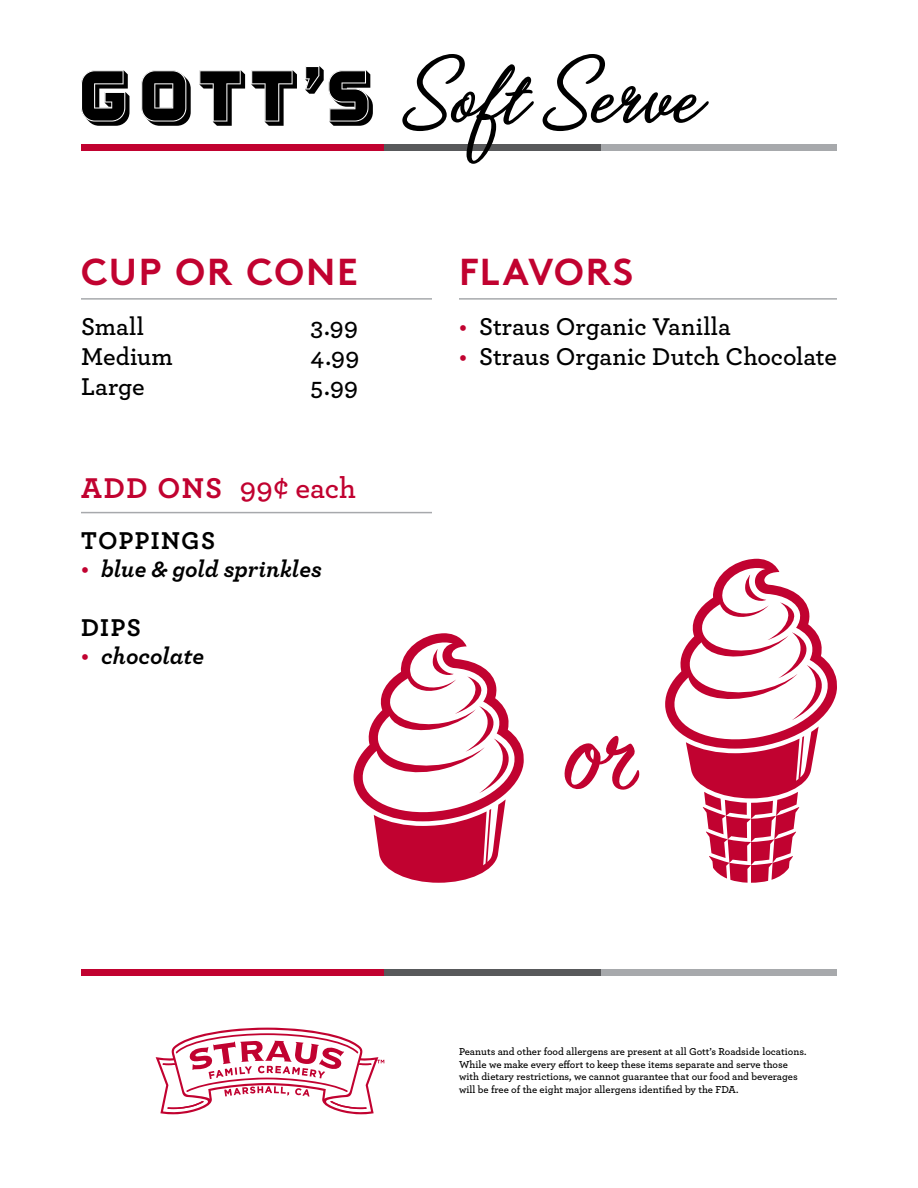
<style>
.page{position:relative;width:918px;height:1188px;background:#fff}
.page>*{position:absolute;margin:0;border:0;box-sizing:border-box;transform-origin:0 0}
.t1{font:700 37.5px "Brown Std";letter-spacing:.05em;color:#c10230}
.t2{font:600 30px "Archer";letter-spacing:-.005em;color:#c10230}
.t3{font:600 25.5px "Archer";color:#000}
.t4{font:700 25.5px "Archer";letter-spacing:.045em;color:#000}
.t5{font:italic 700 24px "Archer";letter-spacing:-.005em;color:#000}
.t6{font:600 10.5px/12.6px "Archer";color:#000}
.s1{font-weight:700}
.s2{font-weight:600;font-style:normal;font-size:25.5px;color:#c10230}
.s3{color:#c10230}
</style>
<div class="page">
<svg style="left:564px;top:736px;width:76px;height:54px"></svg>
<svg style="left:665px;top:559px;width:172px;height:324px"></svg>
<svg style="left:353px;top:633px;width:171px;height:250px"></svg>
<svg style="left:156px;top:1028px;width:228px;height:86px"></svg>
<hr style="left:81px;top:298px;width:351px;height:2px;background:#a7a9ac">
<hr style="left:81px;top:512px;width:351px;height:1px;background:#a7a9ac">
<hr style="left:459px;top:298px;width:378px;height:2px;background:#a7a9ac">
<div style="left:601px;top:969px;width:236px;height:6px;background:#a7a9ac"></div>
<div style="left:383px;top:969px;width:218px;height:6px;background:#58595b"></div>
<div style="left:81px;top:969px;width:302px;height:6px;background:#c10230"></div>
<svg style="left:81px;top:70px;width:48px;height:56px"></svg>
<svg style="left:141px;top:70px;width:50px;height:56px"></svg>
<svg style="left:199px;top:70px;width:46px;height:56px"></svg>
<svg style="left:305px;top:66px;width:68px;height:60px"></svg>
<svg style="left:251px;top:70px;width:46px;height:56px"></svg>
<div style="left:601px;top:145px;width:236px;height:6px;background:#a7a9ac"></div>
<div style="left:383px;top:145px;width:218px;height:6px;background:#58595b"></div>
<div style="left:81px;top:145px;width:302px;height:6px;background:#c10230"></div>
<svg style="left:402px;top:54px;width:132px;height:110px"></svg>
<svg style="left:543px;top:54px;width:166px;height:77px"></svg>
<h1 class="t1" style="left:81px;top:249px;width:278px">CUP OR CONE</h1>
<h3 class="t3" style="left:81px;top:307px;width:65px">Small</h3>
<h3 class="t3" style="left:310px;top:307px;width:49px">3.99</h3>
<h3 class="t3" style="left:81px;top:337px;width:93px">Medium</h3>
<h3 class="t3" style="left:310px;top:337px;width:50px">4.99</h3>
<h3 class="t3" style="left:81px;top:367px;width:65px">Large</h3>
<h3 class="t3" style="left:310px;top:367px;width:49px">5.99</h3>
<h2 class="t2" style="left:81px;top:466px;width:277px"><span class="s1">ADD ONS</span> 99¢ each</h2>
<h3 class="t4" style="left:81px;top:520px;width:136px">TOPPINGS</h3>
<h3 class="t5" style="left:81px;top:550px;width:242px"><span class="s2">•</span> blue &amp; gold sprinkles</h3>
<h3 class="t4" style="left:81px;top:607px;width:61px">DIPS</h3>
<h3 class="t5" style="left:81px;top:637px;width:125px"><span class="s2">•</span> chocolate</h3>
<h1 class="t1" style="left:459px;top:249px;width:175px">FLAVORS</h1>
<h3 class="t3" style="left:459px;top:307px;width:273px"><span class="s3">•</span> Straus Organic Vanilla</h3>
<h3 class="t3" style="left:459px;top:337px;width:379px"><span class="s3">•</span> Straus Organic Dutch Chocolate</h3>
<p class="t6" style="left:459px;top:1045px;width:349px">Peanuts and other food allergens are present at all Gott’s Roadside locations.<br>While we make every effort to keep these items separate and serve those with dietary restrictions, we cannot guarantee that our food and beverages will be free of the eight major allergens identified by the FDA.</p>
</div>
